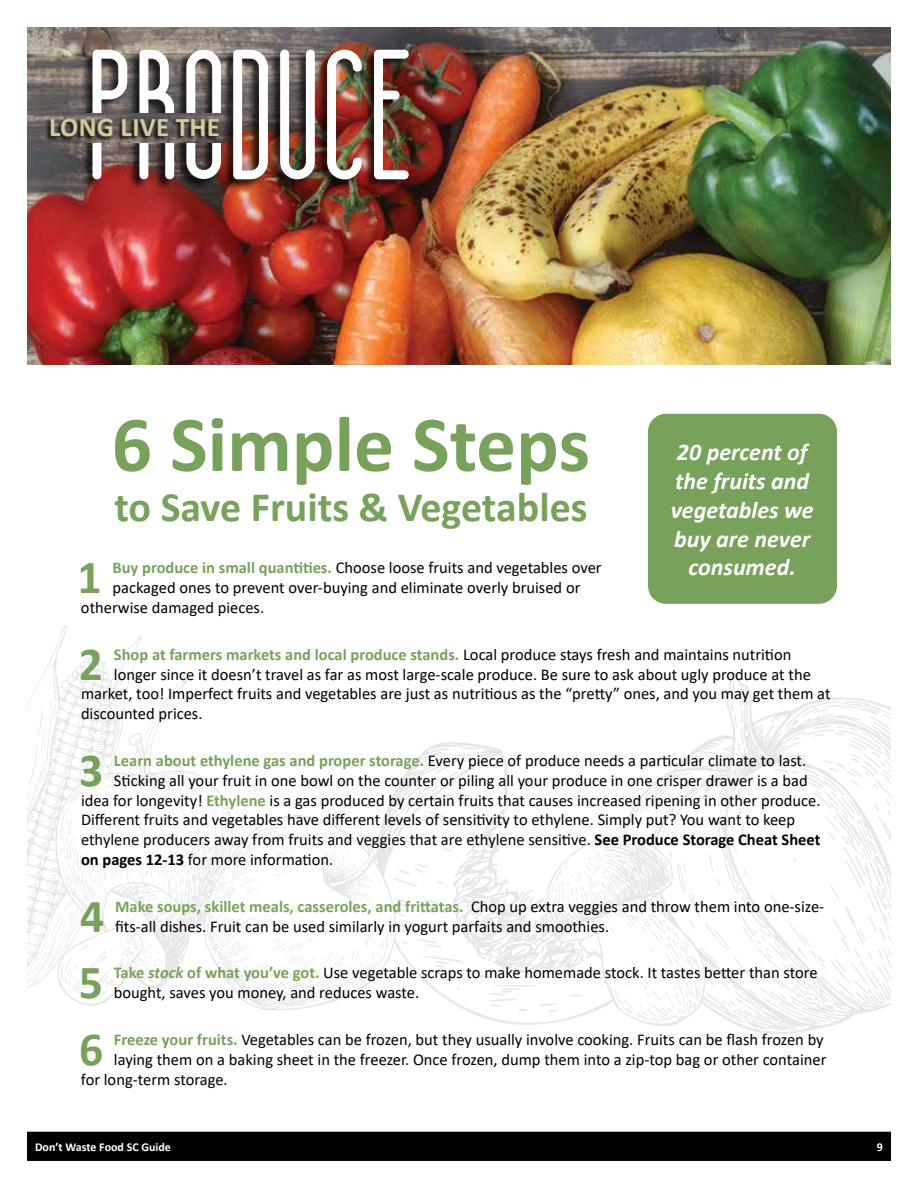
<style>
.page{position:relative;width:918px;height:1188px;background:#fff}
.page>*{position:absolute;margin:0;border:0;box-sizing:border-box;transform-origin:0 0}
.t1{font:144px "The Late Gatsby";letter-spacing:.035em;color:#fff}
.t2{font:700 79.5px "Calibri";color:#78a25c}
.t3{font:700 47.7px "Calibri";color:#78a25c}
.t4{font:700 42px "Calibri";color:#78a25c}
.t5{font:700 27px "Calibri";letter-spacing:.01em;color:#d1cb9b}
.t6{font:italic 700 24px/28.8px "Calibri";color:#fff;text-align:center}
.t7{font:16.5px/19.8px "Calibri";color:#000}
.t8{font:700 12px "Calibri";color:#fff}
.s1{font-weight:700;color:#78a25c}
.s2{font-weight:700}
.s3{font-weight:700;font-style:italic;color:#78a25c}
</style>
<div class="page">
<img style="left:27px;top:626px;width:864px;height:408px">
<img style="left:27px;top:27px;width:864px;height:337px">
<div style="left:81px;top:48px;width:328px;height:142px;background:#000;opacity:.75"></div>
<img style="left:27px;top:114px;width:195px;height:29px">
<div style="left:45px;top:118px;width:174px;height:24px;background:#000;opacity:.75"></div>
<div style="left:27px;top:1132px;width:864px;height:29px;background:#000"></div>
<div style="left:648px;top:414px;width:189px;height:190px;background:#78a25c;border-radius:18px"></div>
<h1 class="t1" style="left:93px;top:45px;width:325px">PRODUCE</h1>
<h3 class="t5" style="left:49px;top:108px;width:172px">LONG LIVE THE</h3>
<h2 class="t2" style="left:112px;top:388px;width:480px">6 Simple Steps</h2>
<h3 class="t4" style="left:114px;top:478px;width:475px">to Save Fruits &amp; Vegetables</h3>
<h3 class="t6" style="left:671px;top:437px;width:144px">20 percent of the fruits and vegetables we buy are never consumed.</h3>
<h3 class="t3" style="left:78px;top:544px;width:26px">1</h3>
<p class="t7" style="left:113px;top:558px;width:491px"><span class="s1">Buy produce in small quantities.</span> Choose loose fruits and vegetables over</p>
<p class="t7" style="left:113px;top:577px;width:469px">packaged ones to prevent over-buying and eliminate overly bruised or</p>
<p class="t7" style="left:81px;top:597px;width:185px">otherwise damaged pieces.</p>
<h3 class="t3" style="left:79px;top:630px;width:26px">2</h3>
<p class="t7" style="left:114px;top:644px;width:679px"><span class="s1">Shop at farmers markets and local produce stands.</span> Local produce stays fresh and maintains nutrition</p>
<p class="t7" style="left:114px;top:664px;width:699px">longer since it doesn’t travel as far as most large-scale produce. Be sure to ask about ugly produce at the</p>
<p class="t7" style="left:81px;top:684px;width:751px">market, too! Imperfect fruits and vegetables are just as nutritious as the “pretty” ones, and you may get them at</p>
<p class="t7" style="left:81px;top:703px;width:123px">discounted prices.</p>
<h3 class="t3" style="left:79px;top:736px;width:26px">3</h3>
<p class="t7" style="left:114px;top:750px;width:694px"><span class="s1">Learn about ethylene gas and proper storage.</span> Every piece of produce needs a particular climate to last.</p>
<p class="t7" style="left:114px;top:770px;width:695px">Sticking all your fruit in one bowl on the counter or piling all your produce in one crisper drawer is a bad</p>
<p class="t7" style="left:81px;top:790px;width:741px">idea for longevity! <span class="s1">Ethylene</span> is a gas produced by certain fruits that causes increased ripening in other produce.</p>
<p class="t7" style="left:81px;top:810px;width:716px">Different fruits and vegetables have different levels of sensitivity to ethylene. Simply put? You want to keep</p>
<p class="t7" style="left:81px;top:829px;width:741px">ethylene producers away from fruits and veggies that are ethylene sensitive. <span class="s2">See Produce Storage Cheat Sheet</span></p>
<p class="t7" style="left:81px;top:849px;width:254px"><span class="s2">on pages 12-13</span> for more information.</p>
<h3 class="t3" style="left:80px;top:882px;width:26px">4</h3>
<p class="t7" style="left:115px;top:896px;width:711px"><span class="s1">Make soups, skillet meals, casseroles, and frittatas.</span> Chop up extra veggies and throw them into one-size&shy;fits-all dishes. Fruit can be used similarly in yogurt parfaits and smoothies.</p>
<h3 class="t3" style="left:79px;top:949px;width:26px">5</h3>
<p class="t7" style="left:114px;top:963px;width:705px"><span class="s1">Take</span> <span class="s3">stock</span> <span class="s1">of what you’ve got.</span> Use vegetable scraps to make homemade stock. It tastes better than store bought, saves you money, and reduces waste.</p>
<h3 class="t3" style="left:79px;top:1015px;width:26px">6</h3>
<p class="t7" style="left:114px;top:1029px;width:711px"><span class="s1">Freeze your fruits.</span> Vegetables can be frozen, but they usually involve cooking. Fruits can be flash frozen by</p>
<p class="t7" style="left:114px;top:1049px;width:714px">laying them on a baking sheet in the freezer. Once frozen, dump them into a zip-top bag or other container</p>
<p class="t7" style="left:81px;top:1069px;width:148px">for long-term storage.</p>
<p class="t8" style="left:35px;top:1138px;width:137px">Don’t Waste Food SC Guide</p>
<p class="t8" style="left:877px;top:1138px;width:8px">9</p>
</div>
